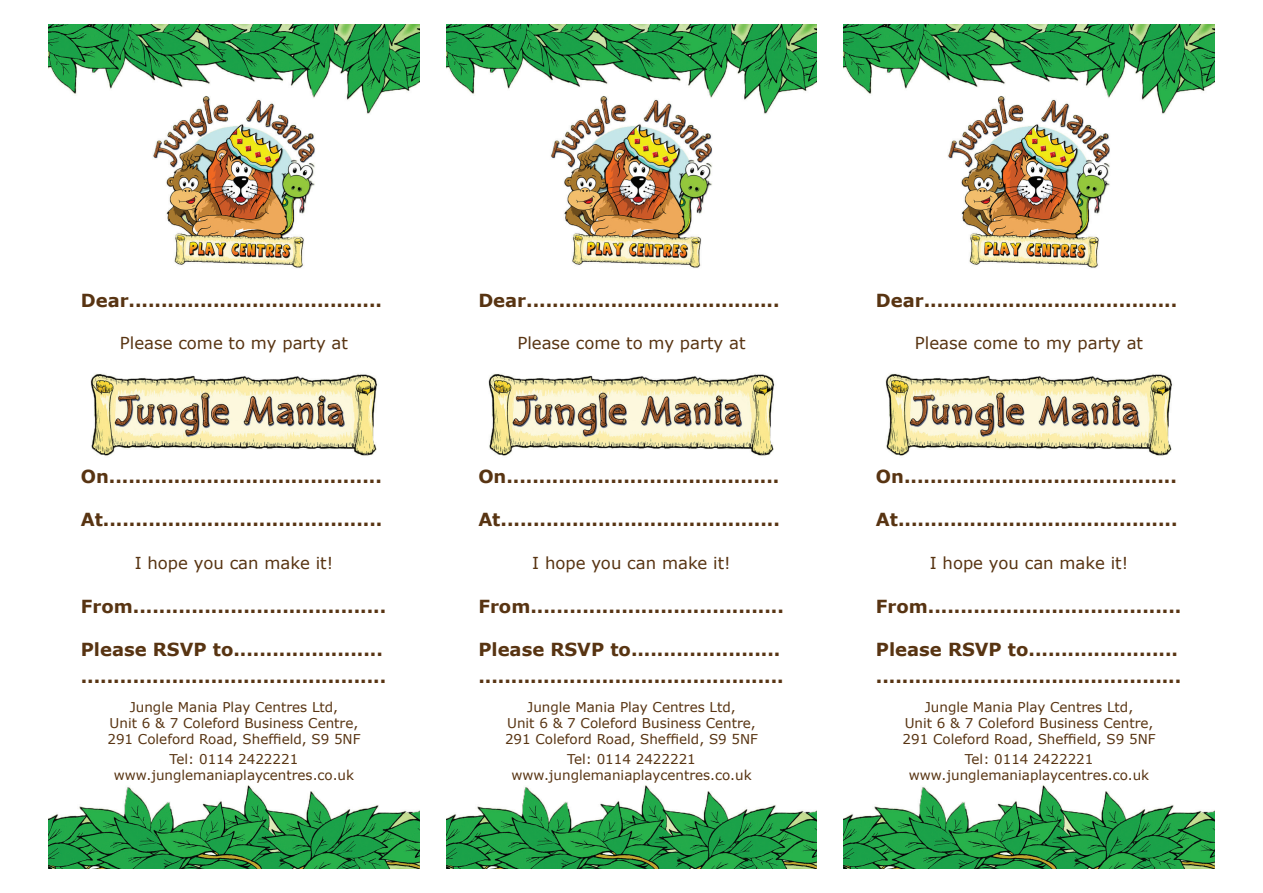
<style>
.page{position:relative;width:1263px;height:893px;background:#fff}
.page>*{position:absolute;margin:0;border:0;box-sizing:border-box;transform-origin:0 0}
.t1{font:700 18px/27px "Verdana";color:#583412}
.t2{font:16.5px "Verdana";color:#583412}
.t3{font:13.5px/16.2px "Verdana";color:#583412;text-align:center}
</style>
<div class="page">
<img style="left:49px;top:25px;width:370px;height:843px">
<img style="left:446px;top:25px;width:370px;height:843px">
<img style="left:844px;top:25px;width:370px;height:843px">
<p class="t1" style="left:81px;top:287px;width:303px">Dear.......................................</p>
<p class="t2" style="left:120px;top:332px;width:230px">Please come to my party at</p>
<p class="t1" style="left:81px;top:462px;width:303px">On..........................................</p>
<p class="t1" style="left:81px;top:505px;width:303px">At...........................................</p>
<p class="t2" style="left:135px;top:553px;width:200px">I hope you can make it!</p>
<p class="t1" style="left:81px;top:592px;width:307px">From.......................................</p>
<p class="t1" style="left:81px;top:635px;width:307px">Please RSVP to....................... ...............................................</p>
<p class="t3" style="left:107px;top:698px;width:255px">Jungle Mania Play Centres Ltd,<br>Unit 6 &amp; 7 Coleford Business Centre,<br>291 Coleford Road, Sheffield, S9 5NF</p>
<p class="t3" style="left:114px;top:750px;width:242px">Tel: 0114 2422221 www.junglemaniaplaycentres.co.uk</p>
<p class="t1" style="left:478px;top:287px;width:303px">Dear.......................................</p>
<p class="t2" style="left:517px;top:332px;width:230px">Please come to my party at</p>
<p class="t1" style="left:478px;top:462px;width:303px">On..........................................</p>
<p class="t1" style="left:478px;top:505px;width:303px">At...........................................</p>
<p class="t2" style="left:532px;top:553px;width:200px">I hope you can make it!</p>
<p class="t1" style="left:478px;top:592px;width:307px">From.......................................</p>
<p class="t1" style="left:478px;top:635px;width:307px">Please RSVP to....................... ...............................................</p>
<p class="t3" style="left:505px;top:698px;width:255px">Jungle Mania Play Centres Ltd,<br>Unit 6 &amp; 7 Coleford Business Centre,<br>291 Coleford Road, Sheffield, S9 5NF</p>
<p class="t3" style="left:511px;top:750px;width:242px">Tel: 0114 2422221 www.junglemaniaplaycentres.co.uk</p>
<p class="t1" style="left:876px;top:287px;width:303px">Dear.......................................</p>
<p class="t2" style="left:915px;top:332px;width:230px">Please come to my party at</p>
<p class="t1" style="left:876px;top:462px;width:303px">On..........................................</p>
<p class="t1" style="left:876px;top:505px;width:303px">At...........................................</p>
<p class="t2" style="left:930px;top:553px;width:200px">I hope you can make it!</p>
<p class="t1" style="left:876px;top:592px;width:307px">From.......................................</p>
<p class="t1" style="left:876px;top:635px;width:307px">Please RSVP to....................... ...............................................</p>
<p class="t3" style="left:902px;top:698px;width:255px">Jungle Mania Play Centres Ltd,<br>Unit 6 &amp; 7 Coleford Business Centre,<br>291 Coleford Road, Sheffield, S9 5NF</p>
<p class="t3" style="left:909px;top:750px;width:242px">Tel: 0114 2422221 www.junglemaniaplaycentres.co.uk</p>
</div>
